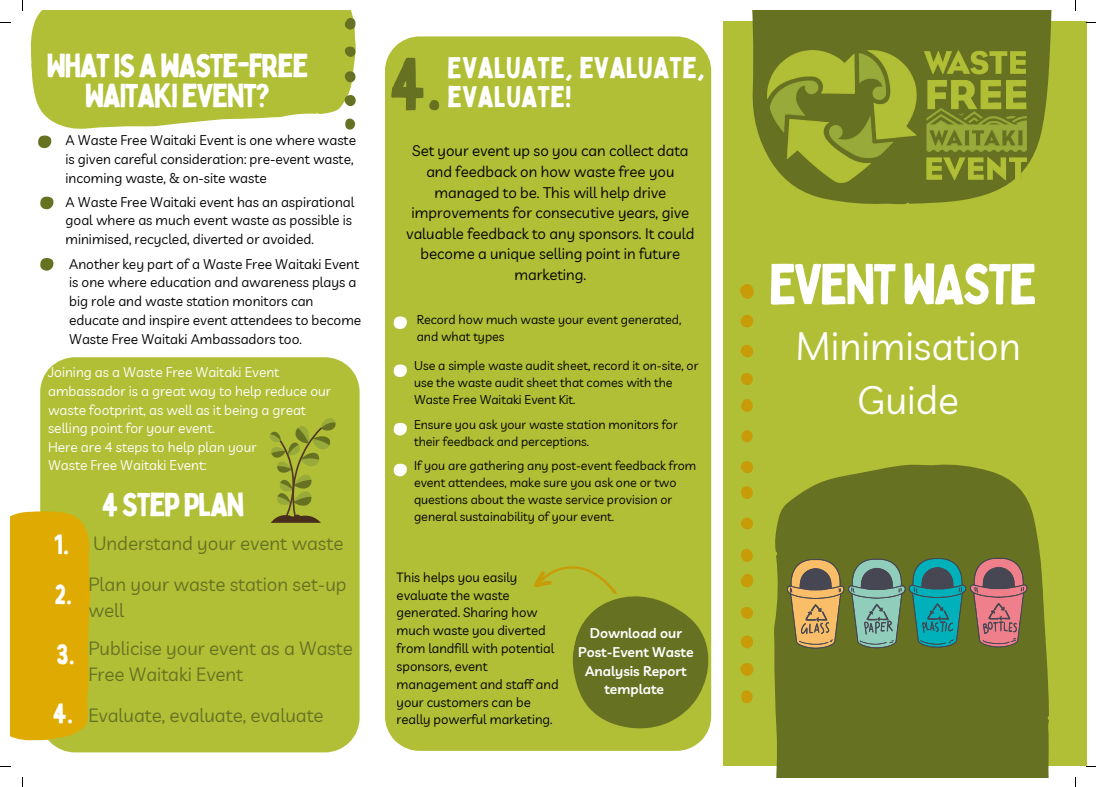
<style>
.page{position:relative;width:1096px;height:787px;background:#fff}
.page>*{position:absolute;margin:0;border:0;box-sizing:border-box;transform-origin:0 0}
.t1{font:72.5px "Bobby Jones";color:#667222}
.t2{font:56.25px "Bobby Jones";letter-spacing:-.05em;color:#fff}
.t3{font:38.75px/53.5px "Livvic";color:#fff;text-align:center}
.t4{font:32.5px/30px "Bobby Jones";letter-spacing:-.05em;color:#fff;text-align:center}
.t5{font:29.38px/29px "Bobby Jones";color:#fff}
.t6{font:27.5px "Bobby Jones";color:#fff}
.t7{font:18.75px/26.2px "Livvic";color:#667222}
.t8{font:15px/20.6px "Livvic";color:#000;text-align:center}
.t9{font:13.75px/18.8px "Livvic";color:#000}
.t10{font:13.75px/18.8px "Livvic";color:#fff}
.t11{font:600 13.75px/18.8px "Livvic";color:#fff;text-align:center}
.t12{font:13.12px/17.8px "Livvic";color:#000}
.t13{font:12.5px/16.9px "Livvic";color:#000}
</style>
<div class="page">
<div style="left:723px;top:22px;width:363px;height:744px;background:#b1bf36"></div>
<svg style="left:723px;top:10px;width:354px;height:195px;fill:#667222"></svg>
<img style="left:767px;top:51px;width:259px;height:132px">
<svg style="left:741px;top:461px;width:308px;height:316px;fill:#667222"></svg>
<svg style="left:740px;top:284px;width:13px;height:15px"></svg>
<svg style="left:741px;top:573px;width:12px;height:15px"></svg>
<div style="left:740px;top:663px;width:13px;height:13px;background:#c89b08;border-radius:50%"></div>
<div style="left:740px;top:635px;width:13px;height:13px;background:#c89b08;border-radius:6px"></div>
<div style="left:740px;top:315px;width:13px;height:12px;background:#c89b08;border-radius:50%"></div>
<svg style="left:741px;top:548px;width:11px;height:14px"></svg>
<div style="left:740px;top:345px;width:13px;height:12px;background:#c89b08;border-radius:50%"></div>
<div style="left:741px;top:486px;width:11px;height:13px;background:#c89b08;border-radius:50%"></div>
<svg style="left:741px;top:399px;width:11px;height:13px"></svg>
<div style="left:740px;top:607px;width:13px;height:12px;background:#c89b08;border-radius:6px"></div>
<svg style="left:741px;top:690px;width:11px;height:14px"></svg>
<div style="left:740px;top:461px;width:13px;height:12px;background:#c89b08;border-radius:50%"></div>
<svg style="left:741px;top:373px;width:11px;height:12px"></svg>
<svg style="left:741px;top:518px;width:12px;height:11px"></svg>
<div style="left:741px;top:430px;width:11px;height:12px;background:#c89b08;border-radius:50%"></div>
<div style="left:40px;top:357px;width:319px;height:395px;background:#b1bf36"></div>
<svg style="left:31px;top:10px;width:325px;height:119px;background:#b7c447"></svg>
<svg style="left:38px;top:136px;width:13px;height:12px"></svg>
<svg style="left:40px;top:197px;width:13px;height:12px"></svg>
<svg style="left:40px;top:258px;width:13px;height:13px"></svg>
<div style="left:385px;top:36px;width:326px;height:715px;background:#b1bf36"></div>
<svg style="left:345px;top:18px;width:10px;height:12px"></svg>
<div style="left:344px;top:95px;width:12px;height:11px;background:#667222;border-radius:50%"></div>
<div style="left:345px;top:71px;width:10px;height:11px;background:#667222;border-radius:50%"></div>
<div style="left:345px;top:47px;width:10px;height:10px;background:#667222;border-radius:5px"></div>
<svg style="left:345px;top:118px;width:10px;height:12px"></svg>
<svg style="left:533px;top:559px;width:179px;height:182px;background:#919d2e"></svg>
<svg style="left:393px;top:316px;width:14px;height:13px"></svg>
<svg style="left:393px;top:364px;width:14px;height:13px"></svg>
<svg style="left:393px;top:423px;width:14px;height:12px"></svg>
<svg style="left:393px;top:464px;width:14px;height:12px"></svg>
<svg style="left:10px;top:508px;width:90px;height:235px;background:#d8af0d"></svg>
<svg style="left:786px;top:558px;width:241px;height:91px;background:#7a8568"></svg>
<svg style="left:269px;top:417px;width:67px;height:106px;background:#9da732"></svg>
<p class="t4" style="left:46px;top:50px;width:264px">WHATISAWASTE-FREE<br>WAITAKIEVENT?</p>
<h4 class="t9" style="left:66px;top:131px;width:292px">A Waste Free Waitaki Event is one where waste is given careful consideration: pre-event waste, incoming waste, &amp; on-site waste</h4>
<h6 class="t9" style="left:66px;top:192px;width:290px">A Waste Free Waitaki event has an aspirational goal where as much event waste as possible is minimised, recycled, diverted or avoided.</h6>
<h6 class="t9" style="left:69px;top:254px;width:293px">Another key part of a Waste Free Waitaki Event is one where education and awareness plays a big role and waste station monitors can educate and inspire event attendees to become Waste Free Waitaki Ambassadors too.</h6>
<p class="t10" style="left:48px;top:363px;width:284px">Joining as a Waste Free Waitaki Event ambassador is a great way to help reduce our waste footprint, as well as it being a great</p>
<p class="t10" style="left:48px;top:418px;width:168px">selling point for your event.</p>
<h3 class="t10" style="left:48px;top:437px;width:210px">Here are 4 steps to help plan your<br>Waste Free Waitaki Event:</h3>
<h2 class="t4" style="left:101px;top:489px;width:145px">4STEPPLAN</h2>
<p class="t6" style="left:54px;top:526px;width:17px">1.</p>
<p class="t7" style="left:93px;top:530px;width:252px">Understand your event waste</p>
<p class="t6" style="left:54px;top:577px;width:19px">2.</p>
<p class="t6" style="left:56px;top:637px;width:20px">3.</p>
<p class="t6" style="left:53px;top:696px;width:22px">4.</p>
<p class="t7" style="left:88px;top:570px;width:260px">Plan your waste station set-up well</p>
<p class="t7" style="left:88px;top:635px;width:266px">Publicise your event as a Waste<br>Free Waitaki Event</p>
<p class="t7" style="left:88px;top:702px;width:237px">Evaluate, evaluate, evaluate</p>
<h6 class="t1" style="left:388px;top:38px;width:55px">4.</h6>
<p class="t5" style="left:447px;top:53px;width:259px">EVALUATE, EVALUATE,<br>EVALUATE!</p>
<h5 class="t8" style="left:406px;top:140px;width:289px">Set your event up so you can collect data and feedback on how waste free you managed to be. This will help drive improvements for consecutive years, give valuable feedback to any sponsors. It could become a unique selling point in future marketing.</h5>
<h5 class="t13" style="left:416px;top:311px;width:266px">Record how much waste your event generated, and what types</h5>
<h6 class="t13" style="left:414px;top:357px;width:286px">Use a simple waste audit sheet, record it on-site, or use the waste audit sheet that comes with the<br>Waste Free Waitaki Event Kit.</h6>
<p class="t13" style="left:414px;top:416px;width:265px">Ensure you ask your waste station monitors for their feedback and perceptions.</p>
<p class="t13" style="left:414px;top:457px;width:284px">If you are gathering any post-event feedback from event attendees, make sure you ask one or two questions about the waste service provision or</p>
<p class="t13" style="left:414px;top:507px;width:201px">general sustainability of your event.</p>
<h5 class="t12" style="left:396px;top:568px;width:163px">This helps you easily evaluate the waste generated. Sharing how much waste you diverted from landfill with potential sponsors, event management and staff and your customers can be really powerful marketing.</h5>
<h5 class="t11" style="left:578px;top:624px;width:117px">Download our<br>Post-Event Waste<br>Analysis Report template</h5>
<p class="t2" style="left:768px;top:249px;width:270px">EVENTWASTE</p>
<h4 class="t3" style="left:795px;top:319px;width:227px">Minimisation<br>Guide</h4>
</div>
